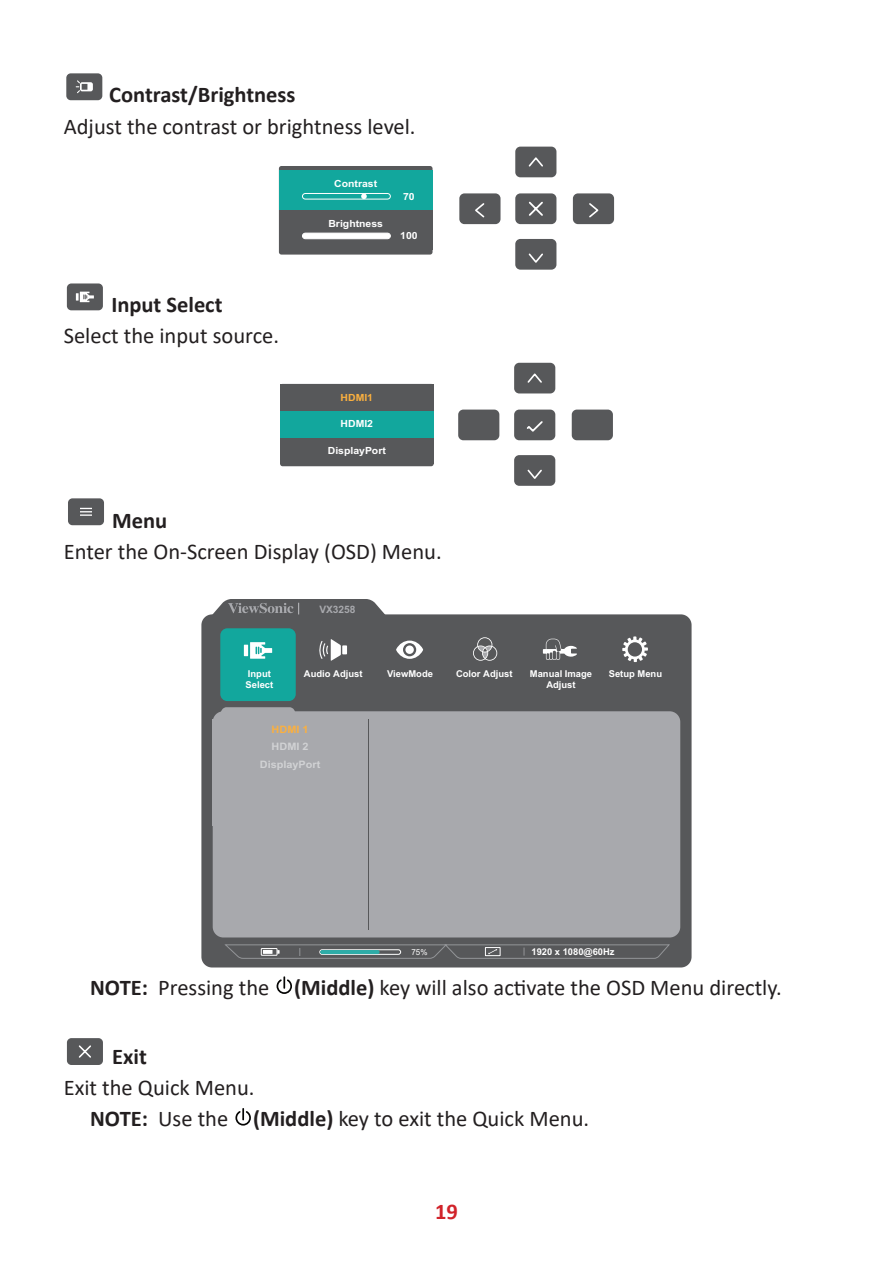
<style>
.page{position:relative;width:893px;height:1263px;background:#fff}
.page>*{position:absolute;margin:0;border:0;box-sizing:border-box;transform-origin:0 0}
.t1{font:22.5px/31.2px "Calibri";color:#231f20}
.t2{font:700 22.5px "Calibri";color:#231f20}
.t3{font:700 22.5px "Calibri";color:#d1232a}
.t4{font:700 10.2px/17.5px "Arial";color:#d1d2d4;text-align:center;scale:1.06 1}
.t5{font:700 10.2px "Arial";color:#a8a9ad}
.t6{font:700 10.2px "Arial";color:#fbb03f;scale:1.06 1}
.t7{font:700 9.9px "Arial";color:#fff;scale:1.06 1}
.t8{font:700 9.9px "Arial";color:#fbb03f;scale:1.06 1}
.t9{font:700 9.45px/11.2px "Arial";color:#fff}
.t10{font:700 9.3px "Arial";color:#fff}
.t11{font:8.1px "Arial";color:#fff}
.s1{font-weight:700}
</style>
<div class="page">
<div style="left:66px;top:73px;width:36px;height:27px;background:#57585a;border-radius:4px"></div>
<svg style="left:76px;top:80px;width:17px;height:13px"></svg>
<div style="left:279px;top:166px;width:154px;height:89px;background:#57585a;border-radius:3px"></div>
<div style="left:279px;top:171px;width:154px;height:39px;background:#12a79d"></div>
<div style="left:459px;top:193px;width:41px;height:31px;background:#57585a;border-radius:5px"></div>
<div style="left:515px;top:239px;width:41px;height:31px;background:#57585a;border-radius:5px"></div>
<div style="left:573px;top:193px;width:41px;height:31px;background:#57585a;border-radius:5px"></div>
<div style="left:515px;top:147px;width:41px;height:30px;background:#57585a;border-radius:5px"></div>
<svg style="left:473px;top:156px;width:127px;height:109px"></svg>
<div style="left:302px;top:193px;width:89px;height:7px;border:1px solid #fff;border-radius:3px"></div>
<svg style="left:361px;top:193px;width:6px;height:6px"></svg>
<div style="left:302px;top:233px;width:89px;height:6px;border:1px solid #fff;border-radius:3px"></div>
<div style="left:302px;top:233px;width:88px;height:6px;background:#fff;border-radius:3px"></div>
<div style="left:67px;top:283px;width:36px;height:27px;background:#57585a;border-radius:4px"></div>
<svg style="left:76px;top:292px;width:18px;height:10px"></svg>
<div style="left:280px;top:384px;width:154px;height:82px;background:#57585a;border-radius:3px"></div>
<div style="left:280px;top:384px;width:154px;height:27px;background:#57585a"></div>
<div style="left:280px;top:411px;width:154px;height:26px;background:#12a79d"></div>
<div style="left:514px;top:410px;width:41px;height:30px;background:#57585a;border-radius:5px"></div>
<div style="left:458px;top:410px;width:41px;height:30px;background:#57585a;border-radius:5px"></div>
<div style="left:514px;top:455px;width:41px;height:31px;background:#57585a;border-radius:5px"></div>
<div style="left:572px;top:410px;width:41px;height:30px;background:#57585a;border-radius:5px"></div>
<div style="left:514px;top:363px;width:41px;height:30px;background:#57585a;border-radius:5px"></div>
<svg style="left:525px;top:373px;width:19px;height:106px"></svg>
<div style="left:68px;top:498px;width:36px;height:27px;background:#57585a;border-radius:4px"></div>
<svg style="left:80px;top:508px;width:12px;height:8px"></svg>
<div style="left:201px;top:614px;width:491px;height:353px;background:#57585a;border-radius:11px"></div>
<svg style="left:221px;top:707px;width:74px;height:4px"></svg>
<div style="left:213px;top:711px;width:467px;height:226px;background:#a8a9ad;border-radius:11px"></div>
<div style="left:220px;top:628px;width:76px;height:73px;background:#12a79d;border-radius:7px"></div>
<hr style="left:368px;top:719px;width:1px;height:211px;background:#57585a">
<svg style="left:208px;top:599px;width:182px;height:16px"></svg>
<svg style="left:224px;top:944px;width:446px;height:15px"></svg>
<div style="left:319px;top:949px;width:82px;height:6px;border:1px solid #fff;border-radius:2px"></div>
<hr style="left:320px;top:950px;width:60px;height:4px;background:#2eaca7;border-radius:2px">
<svg style="left:622px;top:636px;width:26px;height:26px"></svg>
<svg style="left:396px;top:640px;width:27px;height:19px"></svg>
<div style="left:405px;top:645px;width:9px;height:9px;background:#fff;border-radius:50%"></div>
<svg style="left:543px;top:639px;width:34px;height:21px"></svg>
<hr style="left:244px;top:645px;width:4px;height:11px;background:#fff">
<svg style="left:250px;top:642px;width:22px;height:17px"></svg>
<div style="left:342px;top:645px;width:5px;height:9px;background:#fff"></div>
<svg style="left:319px;top:639px;width:22px;height:22px"></svg>
<svg style="left:473px;top:637px;width:24px;height:24px"></svg>
<svg style="left:277px;top:976px;width:15px;height:18px"></svg>
<div style="left:67px;top:1038px;width:36px;height:27px;background:#57585a;border-radius:4px"></div>
<svg style="left:78px;top:1045px;width:13px;height:13px"></svg>
<svg style="left:235px;top:1108px;width:16px;height:17px"></svg>
<p class="t2" style="left:109px;top:79px;width:188px">Contrast/Brightness</p>
<p class="t1" style="left:64px;top:110px;width:353px">Adjust the contrast or brightness level.</p>
<p class="t2" style="left:111px;top:289px;width:113px">Input Select</p>
<p class="t1" style="left:64px;top:320px;width:217px">Select the input source.</p>
<p class="t7" style="left:334px;top:177px;width:42px">Contrast</p>
<p class="t7" style="left:328px;top:216px;width:53px">Brightness</p>
<p class="t7" style="left:403px;top:189px;width:12px">70</p>
<p class="t7" style="left:400px;top:229px;width:18px">100</p>
<p class="t8" style="left:341px;top:390px;width:32px">HDMI1</p>
<p class="t7" style="left:341px;top:417px;width:32px">HDMI2</p>
<p class="t7" style="left:328px;top:444px;width:56px">DisplayPort</p>
<p class="t2" style="left:112px;top:504px;width:57px">Menu</p>
<p class="t1" style="left:64px;top:535px;width:379px">Enter the On-Screen Display (OSD) Menu.</p>
<p class="t5" style="left:319px;top:603px;width:38px">VX3258</p>
<p class="t9" style="left:245px;top:668px;width:29px">Input<br>Select</p>
<p class="t9" style="left:304px;top:668px;width:60px">Audio Adjust</p>
<p class="t6" style="left:272px;top:722px;width:36px">HDMI 1</p>
<p class="t4" style="left:260px;top:738px;width:59px">HDMI 2<br>DisplayPort</p>
<p class="t9" style="left:387px;top:668px;width:47px">ViewMode</p>
<p class="t9" style="left:456px;top:668px;width:58px">Color Adjust</p>
<p class="t9" style="left:530px;top:668px;width:64px">Manual Image</p>
<p class="t9" style="left:609px;top:668px;width:55px">Setup Menu</p>
<p class="t9" style="left:546px;top:679px;width:31px">Adjust</p>
<p class="t11" style="left:411px;top:946px;width:18px">75%</p>
<p class="t10" style="left:531px;top:945px;width:85px">1920 x 1080@60Hz</p>
<p class="t1" style="left:105px;top:971px;width:678px"><span class="s1">NOTE</span> Pressing the <span class="s1">(Middle)</span> key will also activate the OSD Menu directly.</p>
<p class="t2" style="left:112px;top:1040px;width:36px">Exit</p>
<p class="t1" style="left:105px;top:1071px;width:486px;text-indent:-41px">Exit the Quick Menu.<br><span class="s1">NOTE</span> Use the <span class="s1">(Middle)</span> key to exit the Quick Menu.</p>
<p class="t3" style="left:435px;top:1196px;width:24px">19</p>
</div>
